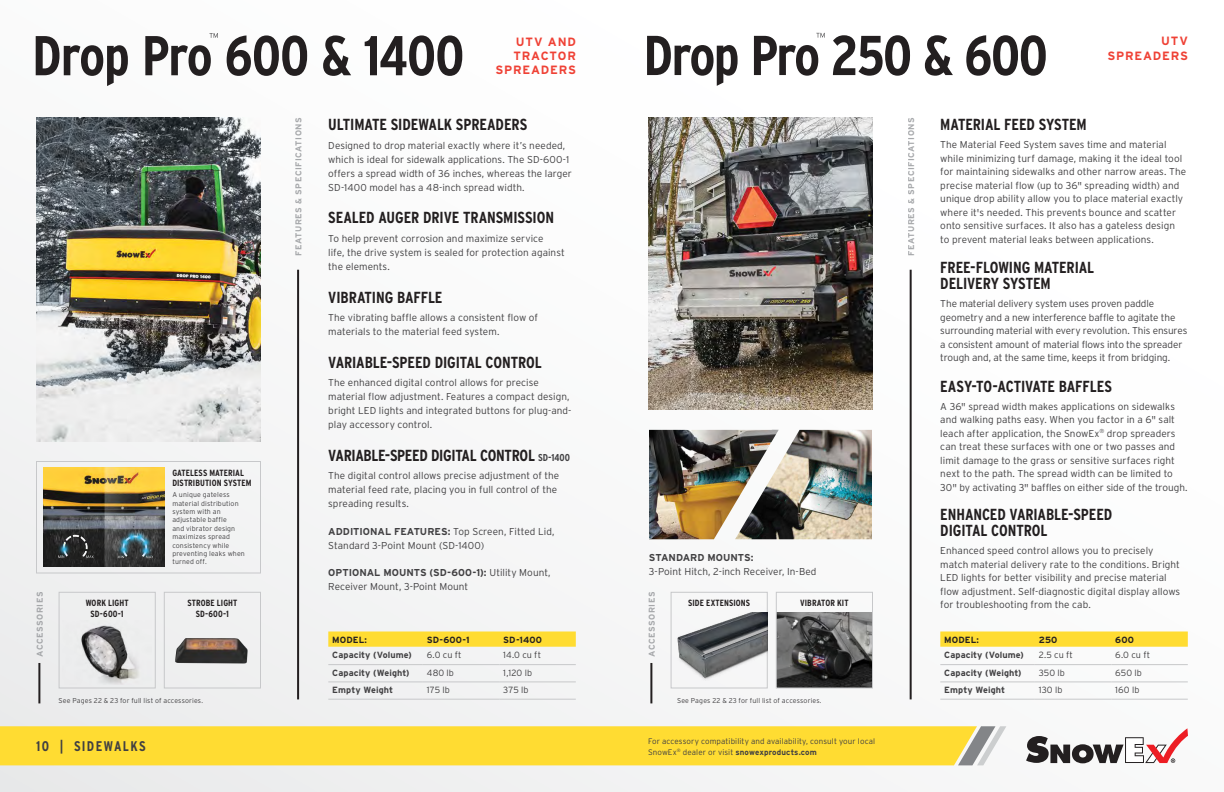
<style>
.page{position:relative;width:1224px;height:792px;background:#fafbfb}
.page>*{position:absolute;margin:0;border:0;box-sizing:border-box;transform-origin:0 0}
.t1{font:700 56px "Interstate Condensed";letter-spacing:-.035em;color:#231f20}
.t2{font:700 16px/16px "Interstate Condensed";letter-spacing:-.005em;color:#231f20}
.t3{font:700 14px "Interstate Condensed";letter-spacing:.095em;color:#414042}
.t4{font:700 12px/14.4px "Interstate";letter-spacing:.065em;color:#ef4135;text-align:right}
.t5{font:300 10px/13.5px "Interstate";color:#414042}
.t6{font:700 10px "Interstate";color:#414042}
.t7{font:700 9px/10.8px "Interstate Condensed";letter-spacing:.01em;color:#231f20;text-align:center}
.t8{font:700 9px "Interstate";letter-spacing:.01em;color:#414042}
.t9{font:300 9px "Interstate";letter-spacing:.005em;color:#414042}
.t10{font:700 9px "Interstate";letter-spacing:.01em;color:#231f20}
.t11{font:700 8.5px "Interstate";letter-spacing:.055em;color:#9d9fa2}
.t12{font:300 8px/11px "Interstate";letter-spacing:.015em;color:#414042}
.t13{font:300 7px/8.4px "Interstate";letter-spacing:.02em;color:#414042}
.s1{font-size:10px;color:#414042}
.s2{font-weight:700}
</style>
<div class="page">
<div style="left:671px;top:592px;width:97px;height:96px;border:1px solid #c7c8ca"></div>
<svg style="left:209px;top:33px;width:9px;height:5px"></svg>
<svg style="left:816px;top:33px;width:9px;height:5px"></svg>
<hr style="left:297px;top:270px;width:2px;height:429px;background:#231f20">
<hr style="left:910px;top:270px;width:2px;height:429px;background:#231f20">
<svg style="left:328px;top:632px;width:248px;height:15px"></svg>
<hr style="left:328px;top:664px;width:95px;height:1px;background:#c7c8ca">
<hr style="left:423px;top:664px;width:76px;height:1px;background:#c7c8ca">
<hr style="left:499px;top:664px;width:77px;height:1px;background:#c7c8ca">
<hr style="left:328px;top:682px;width:95px;height:1px;background:#c7c8ca">
<hr style="left:423px;top:682px;width:76px;height:1px;background:#c7c8ca">
<hr style="left:499px;top:682px;width:77px;height:1px;background:#c7c8ca">
<hr style="left:328px;top:699px;width:95px;height:1px;background:#c7c8ca">
<hr style="left:423px;top:699px;width:76px;height:1px;background:#c7c8ca">
<hr style="left:499px;top:699px;width:77px;height:1px;background:#c7c8ca">
<hr style="left:38px;top:663px;width:2px;height:40px;background:#231f20">
<div style="left:59px;top:592px;width:97px;height:96px;border:1px solid #c7c8ca"></div>
<img style="left:63px;top:621px;width:89px;height:64px">
<div style="left:164px;top:592px;width:97px;height:96px;border:1px solid #c7c8ca"></div>
<img style="left:169px;top:622px;width:89px;height:56px">
<img style="left:36px;top:117px;width:225px;height:324px">
<svg style="left:940px;top:632px;width:248px;height:15px"></svg>
<hr style="left:940px;top:664px;width:95px;height:1px;background:#c7c8ca">
<hr style="left:1035px;top:664px;width:76px;height:1px;background:#c7c8ca">
<hr style="left:1111px;top:664px;width:77px;height:1px;background:#c7c8ca">
<hr style="left:940px;top:682px;width:95px;height:1px;background:#c7c8ca">
<hr style="left:1035px;top:682px;width:76px;height:1px;background:#c7c8ca">
<hr style="left:1111px;top:682px;width:77px;height:1px;background:#c7c8ca">
<hr style="left:940px;top:699px;width:95px;height:1px;background:#c7c8ca">
<hr style="left:1035px;top:699px;width:76px;height:1px;background:#c7c8ca">
<hr style="left:1111px;top:699px;width:77px;height:1px;background:#c7c8ca">
<hr style="left:650px;top:663px;width:2px;height:40px;background:#231f20">
<img style="left:648px;top:117px;width:225px;height:293px">
<img style="left:649px;top:430px;width:86px;height:109px">
<img style="left:735px;top:430px;width:137px;height:109px">
<img style="left:671px;top:613px;width:97px;height:72px">
<img style="left:778px;top:613px;width:93px;height:73px">
<div style="left:776px;top:592px;width:97px;height:96px;border:1px solid #c7c8ca"></div>
<div style="left:36px;top:461px;width:225px;height:113px;border:1px solid #c7c8ca"></div>
<img style="left:44px;top:468px;width:121px;height:99px">
<img style="left:116px;top:530px;width:45px;height:31px">
<img style="left:51px;top:530px;width:43px;height:31px">
<div style="left:0;top:726px;width:1006px;height:39px;background:#ffdc32"></div>
<svg style="left:1026px;top:728px;width:162px;height:35px"></svg>
<h1 class="t1" style="left:32px;top:24px;width:434px">Drop Pro 600 &amp; 1400</h1>
<h1 class="t1" style="left:643px;top:24px;width:406px">Drop Pro 250 &amp; 600</h1>
<h2 class="t2" style="left:328px;top:116px;width:200px">ULTIMATE SIDEWALK SPREADERS</h2>
<p class="t5" style="left:328px;top:138px;width:245px;line-height:14px">Designed to drop material exactly where it’s needed, which is ideal for sidewalk applications. The SD-600-1 offers a spread width of 36 inches, whereas the larger SD-1400 model has a 48-inch spread width.</p>
<h2 class="t2" style="left:328px;top:210px;width:227px">SEALED AUGER DRIVE TRANSMISSION</h2>
<p class="t5" style="left:328px;top:231px;width:238px;line-height:14px">To help prevent corrosion and maximize service<br>life, the drive system is sealed for protection against the elements.</p>
<h2 class="t2" style="left:328px;top:289px;width:116px">VIBRATING BAFFLE</h2>
<p class="t5" style="left:328px;top:310px;width:211px;line-height:14px">The vibrating baffle allows a consistent flow of materials to the material feed system.</p>
<h2 class="t2" style="left:328px;top:354px;width:215px">VARIABLE-SPEED DIGITAL CONTROL</h2>
<p class="t5" style="left:328px;top:376px;width:245px;line-height:14px">The enhanced digital control allows for precise material flow adjustment. Features a compact design, bright LED lights and integrated buttons for plug-and&shy;play accessory control.</p>
<h2 class="t2" style="left:328px;top:447px;width:243px">VARIABLE-SPEED DIGITAL CONTROL <span class="s1">SD-1400</span></h2>
<p class="t5" style="left:328px;top:469px;width:232px;line-height:14px">The digital control allows precise adjustment of the material feed rate, placing you in full control of the spreading results.</p>
<p class="t5" style="left:328px;top:524px;width:228px;line-height:14px"><span class="s2">ADDITIONAL FEATURES:</span> Top Screen, Fitted Lid,<br>Standard 3-Point Mount (SD-1400)</p>
<p class="t5" style="left:328px;top:566px;width:224px;line-height:14px"><span class="s2">OPTIONAL MOUNTS (SD-600-1):</span> Utility Mount,<br>Receiver Mount, 3-Point Mount</p>
<p class="t4" style="left:1107px;top:34px;width:82px">UTV<br>SPREADERS</p>
<p class="t4" style="left:495px;top:34px;width:82px">UTV AND<br>TRACTOR<br>SPREADERS</p>
<p class="t11" style="left:294px;top:256px;width:140px;rotate:-90deg">FEATURES &amp; SPECIFICATIONS</p>
<h2 class="t2" style="left:940px;top:116px;width:148px">MATERIAL FEED SYSTEM</h2>
<p class="t11" style="left:906px;top:256px;width:140px;rotate:-90deg">FEATURES &amp; SPECIFICATIONS</p>
<p class="t5" style="left:940px;top:138px;width:247px">The Material Feed System saves time and material while minimizing turf damage, making it the ideal tool for maintaining sidewalks and other narrow areas. The precise material flow (up to 36" spreading width) and unique drop ability allow you to place material exactly where it's needed. This prevents bounce and scatter onto sensitive surfaces. It also has a gateless design to prevent material leaks between applications.</p>
<h2 class="t2" style="left:940px;top:259px;width:155px">FREE-FLOWING MATERIAL<br>DELIVERY SYSTEM</h2>
<p class="t5" style="left:940px;top:297px;width:249px">The material delivery system uses proven paddle geometry and a new interference baffle to agitate the surrounding material with every revolution. This ensures a consistent amount of material flows into the spreader trough and, at the same time, keeps it from bridging.</p>
<h2 class="t2" style="left:940px;top:378px;width:173px">EASY-TO-ACTIVATE BAFFLES</h2>
<p class="t5" style="left:940px;top:399px;width:249px">A 36" spread width makes applications on sidewalks and walking paths easy. When you factor in a 6" salt leach after application, the SnowEx<sup>®</sup> drop spreaders can treat these surfaces with one or two passes and limit damage to the grass or sensitive surfaces right next to the path. The spread width can be limited to 30" by activating 3" baffles on either side of the trough.</p>
<h2 class="t2" style="left:940px;top:506px;width:173px">ENHANCED VARIABLE-SPEED<br>DIGITAL CONTROL</h2>
<p class="t5" style="left:940px;top:544px;width:241px">Enhanced speed control allows you to precisely match material delivery rate to the conditions. Bright LED lights for better visibility and precise material flow adjustment. Self-diagnostic digital display allows for troubleshooting from the cab.</p>
<p class="t7" style="left:172px;top:467px;width:81px;line-height:10px;text-align:left">GATELESS MATERIAL<br>DISTRIBUTION SYSTEM</p>
<p class="t13" style="left:172px;top:490px;width:74px">A unique gateless material distribution system with an adjustable baffle<br>and vibrator design maximizes spread consistency while preventing leaks when turned off.</p>
<p class="t6" style="left:649px;top:552px;width:106px">STANDARD MOUNTS:</p>
<p class="t5" style="left:649px;top:565px;width:169px">3-Point Hitch, 2-inch Receiver, In-Bed</p>
<p class="t11" style="left:35px;top:657px;width:67px;rotate:-90deg">ACCESSORIES</p>
<p class="t7" style="left:86px;top:597px;width:45px">WORK LIGHT<br>SD-600-1</p>
<p class="t7" style="left:187px;top:597px;width:52px">STROBE LIGHT<br>SD-600-1</p>
<p class="t11" style="left:647px;top:657px;width:67px;rotate:-90deg">ACCESSORIES</p>
<p class="t7" style="left:688px;top:597px;width:63px">SIDE EXTENSIONS</p>
<p class="t7" style="left:800px;top:597px;width:50px">VIBRATOR KIT</p>
<p class="t10" style="left:332px;top:635px;width:36px">MODEL:</p>
<p class="t10" style="left:427px;top:635px;width:44px">SD-600-1</p>
<p class="t10" style="left:503px;top:635px;width:40px">SD-1400</p>
<p class="t8" style="left:332px;top:650px;width:81px">Capacity (Volume)</p>
<p class="t9" style="left:427px;top:650px;width:36px">6.0 cu ft</p>
<p class="t9" style="left:503px;top:650px;width:39px">14.0 cu ft</p>
<p class="t8" style="left:332px;top:668px;width:79px">Capacity (Weight)</p>
<p class="t9" style="left:427px;top:668px;width:29px">480 lb</p>
<p class="t9" style="left:503px;top:668px;width:30px">1,120 lb</p>
<p class="t8" style="left:332px;top:685px;width:62px">Empty Weight</p>
<p class="t9" style="left:427px;top:685px;width:25px">175 lb</p>
<p class="t9" style="left:503px;top:685px;width:27px">375 lb</p>
<p class="t10" style="left:944px;top:635px;width:36px">MODEL:</p>
<p class="t10" style="left:1039px;top:635px;width:20px">250</p>
<p class="t10" style="left:1115px;top:635px;width:20px">600</p>
<p class="t8" style="left:944px;top:650px;width:81px">Capacity (Volume)</p>
<p class="t9" style="left:1039px;top:650px;width:36px">2.5 cu ft</p>
<p class="t9" style="left:1115px;top:650px;width:36px">6.0 cu ft</p>
<p class="t8" style="left:944px;top:668px;width:79px">Capacity (Weight)</p>
<p class="t9" style="left:1039px;top:668px;width:28px">350 lb</p>
<p class="t9" style="left:1115px;top:668px;width:28px">650 lb</p>
<p class="t8" style="left:944px;top:685px;width:62px">Empty Weight</p>
<p class="t9" style="left:1039px;top:685px;width:25px">130 lb</p>
<p class="t9" style="left:1115px;top:685px;width:26px">160 lb</p>
<p class="t13" style="left:59px;top:697px;width:146px">See Pages 22 &amp; 23 for full list of accessories.</p>
<p class="t13" style="left:677px;top:697px;width:146px">See Pages 22 &amp; 23 for full list of accessories.</p>
<h3 class="t3" style="left:36px;top:739px;width:111px">10 | SIDEWALKS</h3>
<p class="t12" style="left:648px;top:735px;width:229px">For accessory compatibility and availability, consult your local<br>SnowEx<sup>®</sup> dealer or visit <span class="s2">snowexproducts.com</span></p>
</div>
